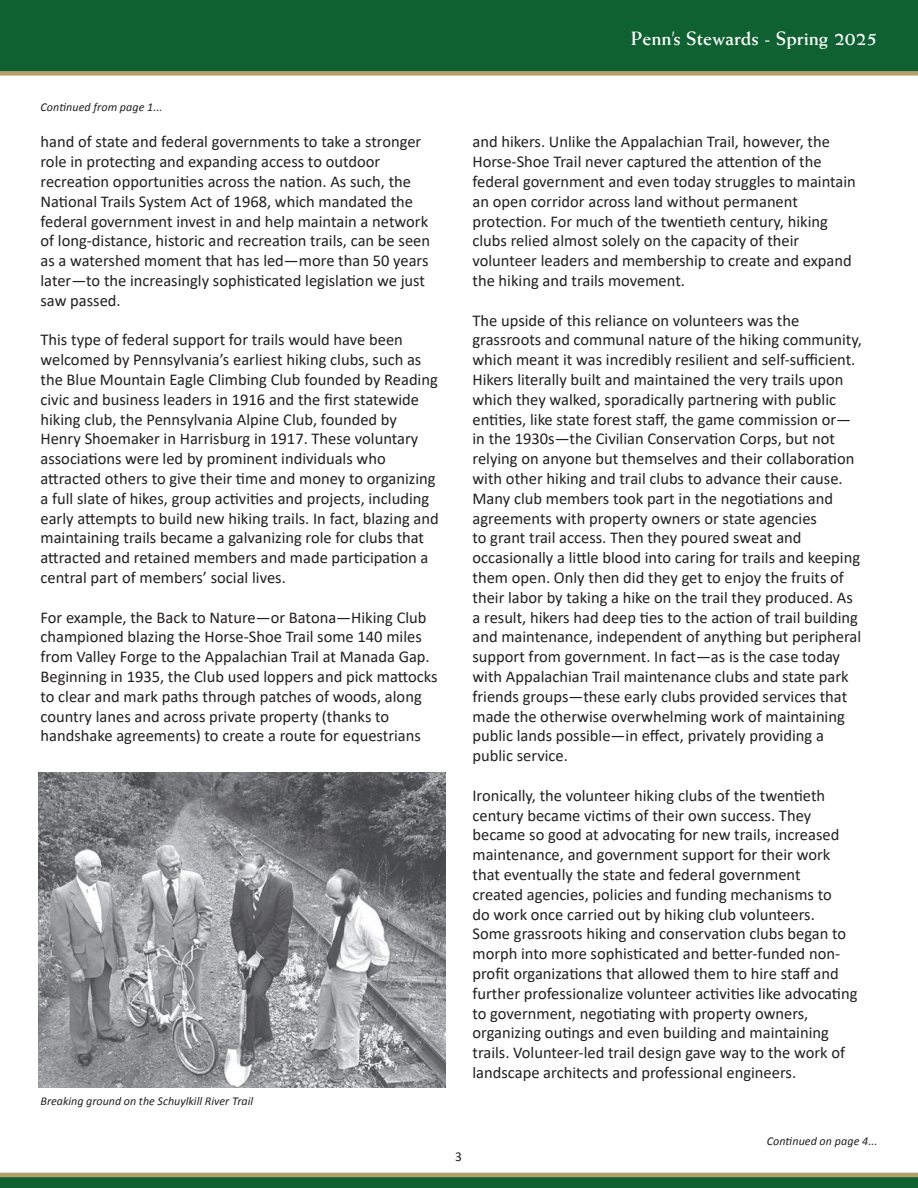
<style>
.page{position:relative;width:918px;height:1188px;background:#fff}
.page>*{position:absolute;margin:0;border:0;box-sizing:border-box;transform-origin:0 0}
.t1{font:700 19.5px "Weiss Std";color:#fff}
.t2{font:16.5px/19.8px "Calibri";color:#231f20}
.t3{font:13.5px "Calibri";color:#231f20}
.t4{font:italic 12px "Calibri";color:#231f20}
</style>
<div class="page">
<div style="left:0;top:0;width:918px;height:73px;background:#106132"></div>
<div style="left:0;top:71px;width:918px;height:5px;background:#b4a06a"></div>
<div style="left:0;top:1175px;width:918px;height:13px;background:#106132"></div>
<hr style="left:0;top:1173px;width:918px;height:4px;background:#b4a06a">
<img style="left:39px;top:772px;width:407px;height:316px">
<p class="t1" style="left:631px;top:27px;width:248px">Penn’s Stewards - Spring 2025</p>
<p class="t4" style="left:40px;top:99px;width:123px">Continued from page 1...</p>
<p class="t2" style="left:40px;top:132px;width:391px">hand of state and federal governments to take a stronger role in protecting and expanding access to outdoor recreation opportunities across the nation. As such, the National Trails System Act of 1968, which mandated the federal government invest in and help maintain a network of long-distance, historic and recreation trails, can be seen as a watershed moment that has led—more than 50 years later—to the increasingly sophisticated legislation we just saw passed.</p>
<p class="t2" style="left:40px;top:330px;width:400px">This type of federal support for trails would have been welcomed by Pennsylvania’s earliest hiking clubs, such as the Blue Mountain Eagle Climbing Club founded by Reading civic and business leaders in 1916 and the first statewide hiking club, the Pennsylvania Alpine Club, founded by Henry Shoemaker in Harrisburg in 1917. These voluntary associations were led by prominent individuals who attracted others to give their time and money to organizing a full slate of hikes, group activities and projects, including early attempts to build new hiking trails. In fact, blazing and maintaining trails became a galvanizing role for clubs that attracted and retained members and made participation a central part of members’ social lives.</p>
<p class="t2" style="left:40px;top:607px;width:399px">For example, the Back to Nature—or Batona—Hiking Club championed blazing the Horse-Shoe Trail some 140 miles from Valley Forge to the Appalachian Trail at Manada Gap.<br>Beginning in 1935, the Club used loppers and pick mattocks to clear and mark paths through patches of woods, along country lanes and across private property (thanks to handshake agreements) to create a route for equestrians</p>
<p class="t4" style="left:41px;top:1093px;width:214px">Breaking ground on the Schuylkill River Trail</p>
<p class="t2" style="left:472px;top:132px;width:385px">and hikers. Unlike the Appalachian Trail, however, the Horse-Shoe Trail never captured the attention of the federal government and even today struggles to maintain an open corridor across land without permanent protection. For much of the twentieth century, hiking clubs relied almost solely on the capacity of their volunteer leaders and membership to create and expand the hiking and trails movement.</p>
<p class="t2" style="left:472px;top:310px;width:391px">The upside of this reliance on volunteers was the grassroots and communal nature of the hiking community, which meant it was incredibly resilient and self-sufficient.<br>Hikers literally built and maintained the very trails upon which they walked, sporadically partnering with public entities, like state forest staff, the game commission or— in the 1930s—the Civilian Conservation Corps, but not relying on anyone but themselves and their collaboration with other hiking and trail clubs to advance their cause.<br>Many club members took part in the negotiations and agreements with property owners or state agencies<br>to grant trail access. Then they poured sweat and occasionally a little blood into caring for trails and keeping them open. Only then did they get to enjoy the fruits of their labor by taking a hike on the trail they produced. As a result, hikers had deep ties to the action of trail building and maintenance, independent of anything but peripheral support from government. In fact—as is the case today with Appalachian Trail maintenance clubs and state park friends groups—these early clubs provided services that made the otherwise overwhelming work of maintaining public lands possible—in effect, privately providing a public service.</p>
<p class="t2" style="left:472px;top:785px;width:387px">Ironically, the volunteer hiking clubs of the twentieth century became victims of their own success. They became so good at advocating for new trails, increased maintenance, and government support for their work that eventually the state and federal government<br>created agencies, policies and funding mechanisms to<br>do work once carried out by hiking club volunteers.<br>Some grassroots hiking and conservation clubs began to morph into more sophisticated and better-funded non&shy;profit organizations that allowed them to hire staff and further professionalize volunteer activities like advocating to government, negotiating with property owners, organizing outings and even building and maintaining trails. Volunteer-led trail design gave way to the work of landscape architects and professional engineers.</p>
<p class="t3" style="left:455px;top:1148px;width:8px">3</p>
<p class="t4" style="left:767px;top:1133px;width:112px">Continued on page 4...</p>
</div>
